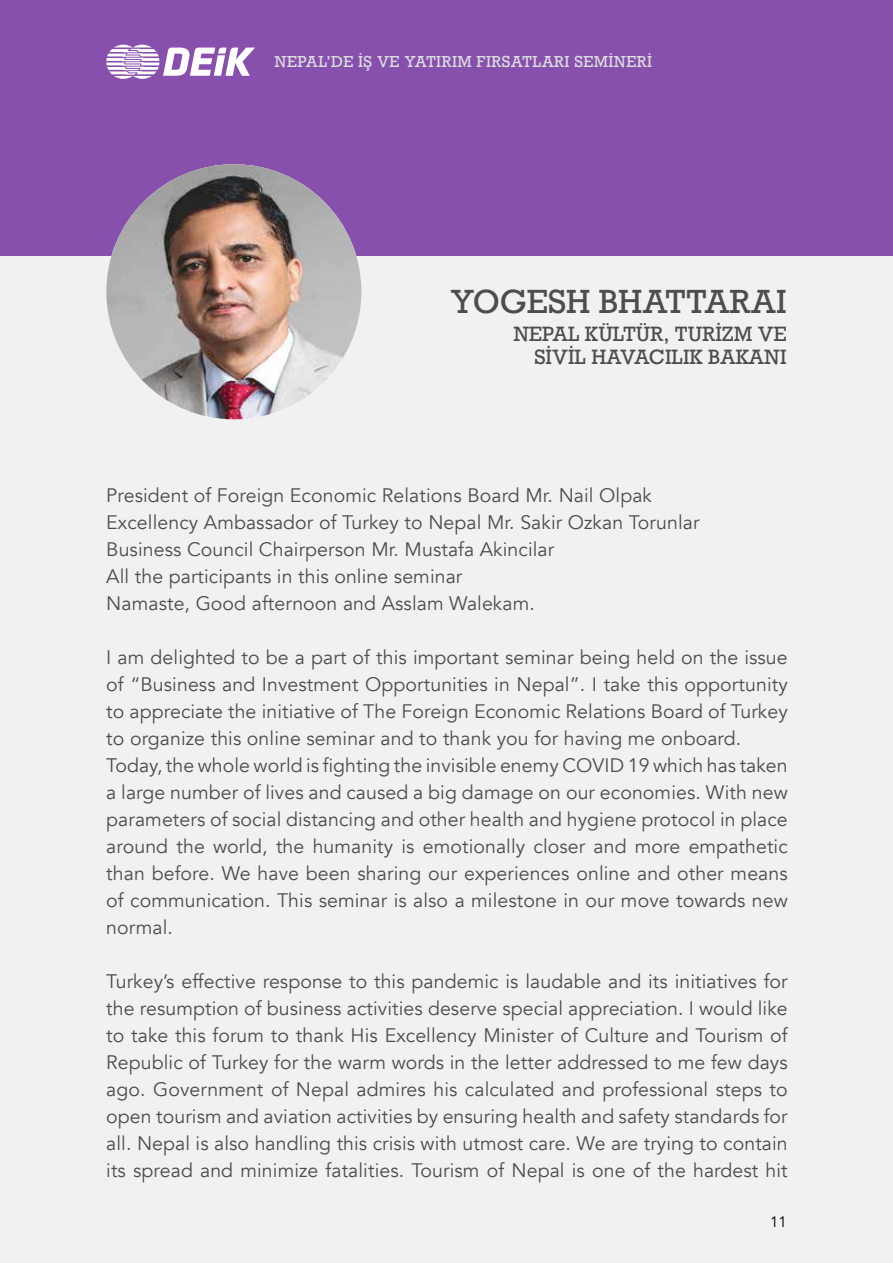
<style>
.page{position:relative;width:893px;height:1263px;background:#f1f1f2}
.page>*{position:absolute;margin:0;border:0;box-sizing:border-box;transform-origin:0 0}
.t1{font:31.5px "Rockwell";color:#4d4d4f}
.t2{font:19.5px/27px "Avenir";letter-spacing:.005em;color:#4d4d4f}
.t3{font:19.5px/23.4px "Rockwell";color:#4d4d4f;text-align:right}
.t4{font:15px "Rockwell";letter-spacing:.025em;color:#dcddde}
.t5{font:15px "Avenir";color:#000}
</style>
<div class="page">
<div style="left:0;top:0;width:893px;height:255px;background:#8850ad"></div>
<svg style="left:106px;top:45px;width:149px;height:34px"></svg>
<img style="left:106px;top:164px;width:255px;height:255px;border-radius:128px">
<p class="t4" style="left:275px;top:53px;width:379px">NEPAL’DE İŞ VE YATIRIM FIRSATLARI SEMİNERİ</p>
<h1 class="t1" style="left:451px;top:282px;width:338px">YOGESH BHATTARAI</h1>
<p class="t3" style="left:513px;top:322px;width:275px">NEPAL KÜLTÜR, TURİZM VE<br>SİVİL HAVACILIK BAKANI</p>
<p class="t2" style="left:106px;top:482px;width:595px">President of Foreign Economic Relations Board Mr. Nail Olpak Excellency Ambassador of Turkey to Nepal Mr. Sakir Ozkan Torunlar Business Council Chairperson Mr. Mustafa Akincilar<br>All the participants in this online seminar<br>Namaste, Good afternoon and Asslam Walekam.</p>
<p class="t2" style="left:106px;top:644px;width:683px">I am delighted to be a part of this important seminar being held on the issue of “Business and Investment Opportunities in Nepal”. I take this opportunity to appreciate the initiative of The Foreign Economic Relations Board of Turkey to organize this online seminar and to thank you for having me onboard.<br>Today, the whole world is fighting the invisible enemy COVID 19 which has taken a large number of lives and caused a big damage on our economies. With new parameters of social distancing and other health and hygiene protocol in place around the world, the humanity is emotionally closer and more empathetic than before. We have been sharing our experiences online and other means of communication. This seminar is also a milestone in our move towards new normal.</p>
<p class="t2" style="left:106px;top:968px;width:683px;text-align:justify">Turkey’s effective response to this pandemic is laudable and its initiatives for the resumption of business activities deserve special appreciation. I would like to take this forum to thank His Excellency Minister of Culture and Tourism of Republic of Turkey for the warm words in the letter addressed to me few days ago. Government of Nepal admires his calculated and professional steps to open tourism and aviation activities by ensuring health and safety standards for all. Nepal is also handling this crisis with utmost care. We are trying to contain its spread and minimize fatalities. Tourism of Nepal is one of the hardest hit</p>
<p class="t5" style="left:770px;top:1213px;width:18px">11</p>
</div>
